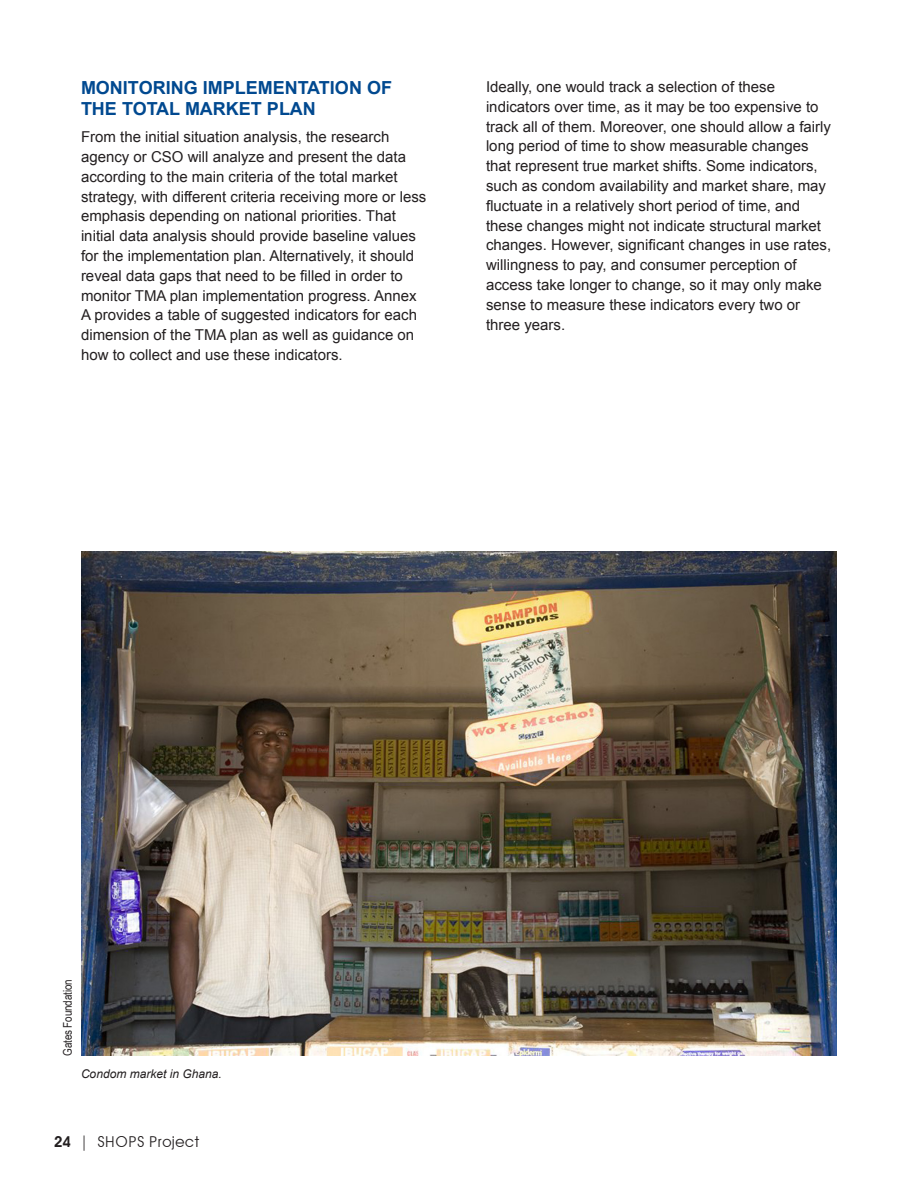
<style>
.page{position:relative;width:918px;height:1188px;background:#fff}
.page>*{position:absolute;margin:0;border:0;box-sizing:border-box;transform-origin:0 0}
.t1{font:700 18px/21px "Arial";color:#014990}
.t2{font:15px/19.8px "Arial";color:#231f20}
.t3{font:15px "Avant Garde";color:#231f20}
.t4{font:italic 12px "Arial";color:#231f20}
.t5{font:12px "Arial Narrow";letter-spacing:-.01em;color:#231f20}
.s1{font-weight:600}
</style>
<div class="page">
<img style="left:81px;top:551px;width:756px;height:505px">
<p class="t1" style="left:81px;top:78px;width:313px">MONITORING IMPLEMENTATION OF<br>THE TOTAL MARKET PLAN</p>
<p class="t2" style="left:81px;top:127px;width:347px">From the initial situation analysis, the research agency or CSO will analyze and present the data according to the main criteria of the total market strategy, with different criteria receiving more or less emphasis depending on national priorities. That initial data analysis should provide baseline values for the implementation plan. Alternatively, it should reveal data gaps that need to be filled in order to monitor TMA plan implementation progress. Annex A provides a table of suggested indicators for each dimension of the TMA plan as well as guidance on how to collect and use these indicators.</p>
<p class="t2" style="left:486px;top:77px;width:347px">Ideally, one would track a selection of these indicators over time, as it may be too expensive to track all of them. Moreover, one should allow a fairly long period of time to show measurable changes that represent true market shifts. Some indicators, such as condom availability and market share, may fluctuate in a relatively short period of time, and these changes might not indicate structural market changes. However, significant changes in use rates, willingness to pay, and consumer perception of access take longer to change, so it may only make sense to measure these indicators every two or three years.</p>
<p class="t5" style="left:59px;top:1056px;width:78px;rotate:-90deg">Gates Foundation</p>
<p class="t4" style="left:81px;top:1066px;width:142px">Condom market in Ghana.</p>
<p class="t3" style="left:54px;top:1132px;width:147px"><span class="s1">24</span> | SHOPS Project</p>
</div>
